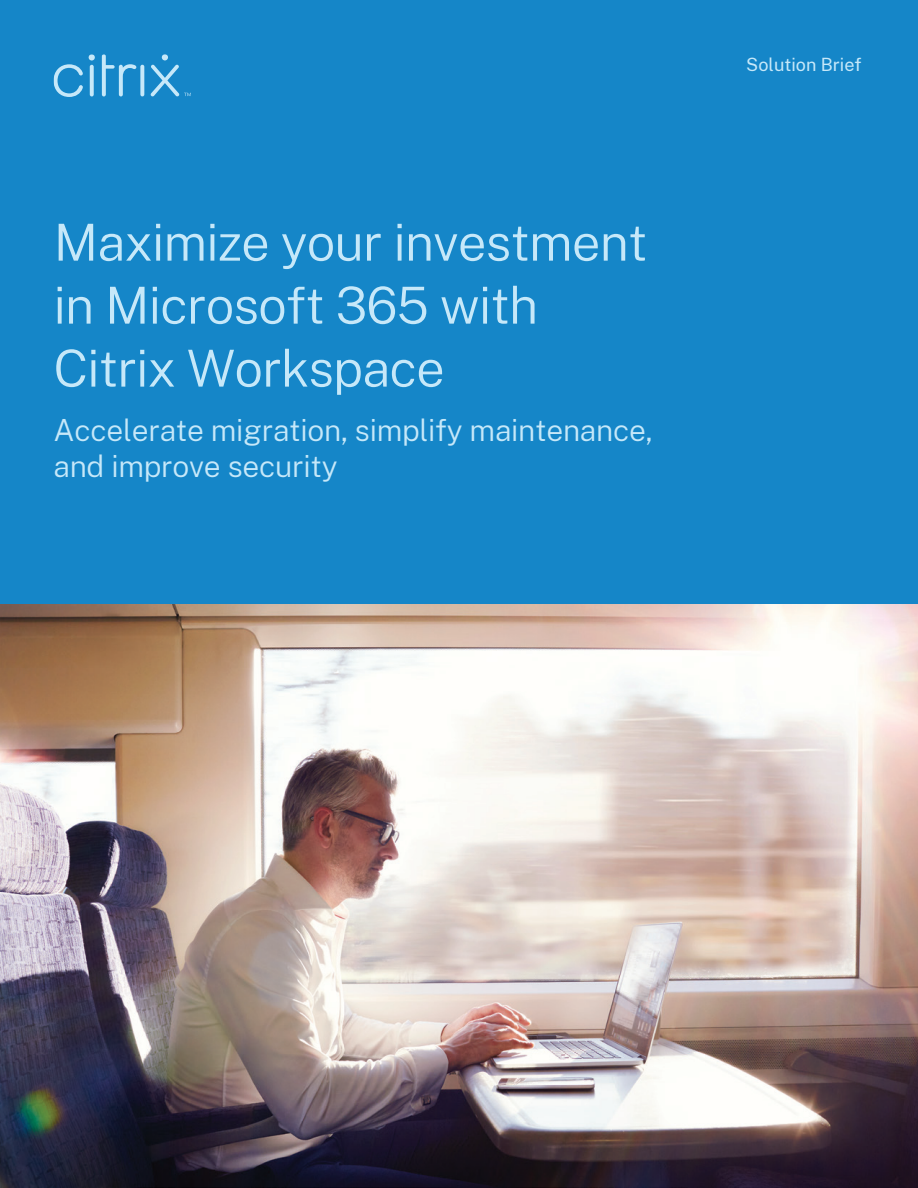
<style>
.page{position:relative;width:918px;height:1188px;background:#fff}
.page>*{position:absolute;margin:0;border:0;box-sizing:border-box;transform-origin:0 0}
.t1{font:300 51px/63px "Public Sans";letter-spacing:-.015em;color:#c6e8f9}
.t2{font:300 30px/36px "Public Sans";letter-spacing:-.01em;color:#c6e8f9}
.t3{font:18px "Public Sans";color:#c6e8f9}
</style>
<div class="page">
<div style="left:0;top:0;width:918px;height:604px;background:#1586c8"></div>
<svg style="left:54px;top:64px;width:29px;height:33px"></svg>
<svg style="left:102px;top:54px;width:34px;height:42px"></svg>
<svg style="left:140px;top:65px;width:4px;height:31px"></svg>
<svg style="left:90px;top:65px;width:4px;height:31px"></svg>
<div style="left:89px;top:54px;width:6px;height:7px;background:#c6e8f9;border-radius:50%"></div>
<svg style="left:151px;top:54px;width:40px;height:42px"></svg>
<img style="left:0;top:604px;width:918px;height:584px">
<h1 class="t1" style="left:53px;top:207px;width:595px">Maximize your investment in Microsoft 365 with<br>Citrix Workspace</h1>
<p class="t2" style="left:54px;top:410px;width:601px">Accelerate migration, simplify maintenance, and improve security</p>
<p class="t3" style="left:746px;top:51px;width:117px">Solution Brief</p>
</div>
